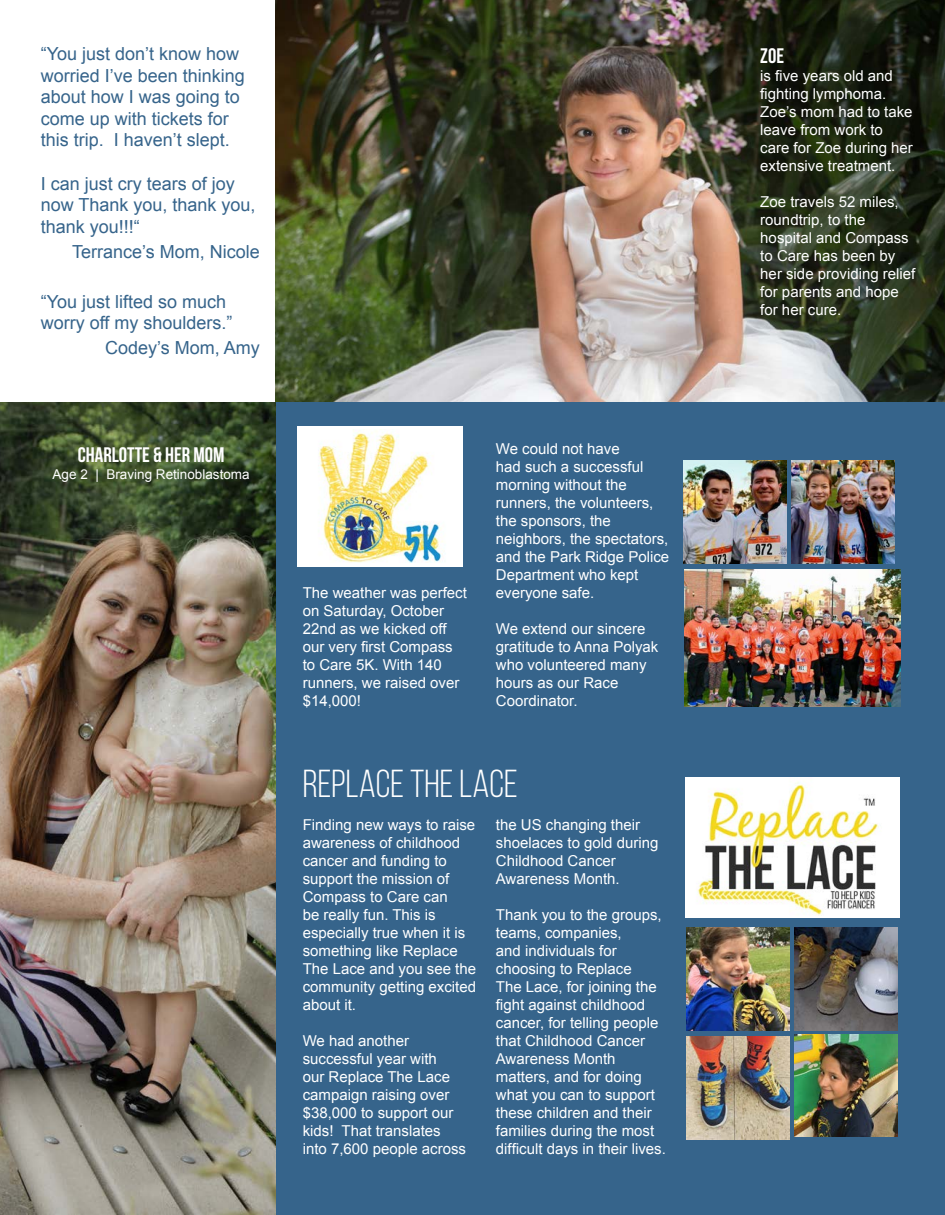
<style>
.page{position:relative;width:945px;height:1215px;background:#fff}
.page>*{position:absolute;margin:0;border:0;box-sizing:border-box;transform-origin:0 0}
.t1{font:39px "Bebas Neue";color:#fff}
.t2{font:700 21px "Bebas Neue";color:#fff}
.t3{font:18px/21.6px "Arial";color:#36648b}
.t4{font:15px/18px "Arial";color:#fff}
.t5{font:13.5px "Arial";color:#fff}
</style>
<div class="page">
<img style="left:275px;top:0;width:670px;height:402px">
<div style="left:275px;top:402px;width:670px;height:813px;background:#36648b"></div>
<div style="left:297px;top:426px;width:166px;height:141px;background:#fff"></div>
<img style="left:319px;top:429px;width:124px;height:134px">
<img style="left:792px;top:460px;width:102px;height:103px">
<img style="left:684px;top:460px;width:102px;height:103px">
<img style="left:685px;top:570px;width:216px;height:137px">
<img style="left:686px;top:777px;width:214px;height:141px">
<img style="left:795px;top:927px;width:102px;height:103px">
<img style="left:687px;top:927px;width:102px;height:103px">
<img style="left:687px;top:1036px;width:102px;height:103px">
<img style="left:795px;top:1034px;width:102px;height:103px">
<img style="left:0;top:402px;width:275px;height:813px">
<p class="t3" style="left:41px;top:43px;width:206px">“You just don’t know how worried I’ve been thinking about how I was going to come up with tickets for this trip. I haven’t slept.</p>
<p class="t3" style="left:41px;top:173px;width:216px">I can just cry tears of joy now Thank you, thank you, thank you!!!“</p>
<p class="t3" style="left:72px;top:241px;width:189px">Terrance’s Mom, Nicole</p>
<p class="t3" style="left:41px;top:291px;width:193px;line-height:21px">“You just lifted so much worry off my shoulders.”</p>
<p class="t3" style="left:105px;top:337px;width:156px">Codey’s Mom, Amy</p>
<p class="t2" style="left:78px;top:444px;width:148px">CHARLOTTE &amp; HER MOM</p>
<p class="t5" style="left:53px;top:465px;width:199px">Age 2 | Braving Retinoblastoma</p>
<p class="t4" style="left:303px;top:584px;width:166px">The weather was perfect on Saturday, October<br>22nd as we kicked off our very first Compass to Care 5K. With 140 runners, we raised over $14,000!</p>
<p class="t4" style="left:496px;top:440px;width:175px">We could not have<br>had such a successful morning without the runners, the volunteers, the sponsors, the neighbors, the spectators, and the Park Ridge Police<br>Department who kept everyone safe.</p>
<p class="t4" style="left:496px;top:620px;width:164px">We extend our sincere gratitude to Anna Polyak who volunteered many hours as our Race<br>Coordinator.</p>
<p class="t1" style="left:303px;top:763px;width:217px">REPLACE THE LACE</p>
<p class="t4" style="left:303px;top:816px;width:175px">Finding new ways to raise awareness of childhood cancer and funding to support the mission of<br>Compass to Care can<br>be really fun. This is especially true when it is something like Replace<br>The Lace and you see the community getting excited about it.</p>
<p class="t4" style="left:303px;top:1032px;width:165px">We had another successful year with<br>our Replace The Lace campaign raising over $38,000 to support our kids! That translates into 7,600 people across</p>
<p class="t4" style="left:496px;top:816px;width:164px">the US changing their shoelaces to gold during<br>Childhood Cancer<br>Awareness Month.</p>
<p class="t4" style="left:496px;top:906px;width:172px">Thank you to the groups, teams, companies,<br>and individuals for choosing to Replace<br>The Lace, for joining the fight against childhood cancer, for telling people that Childhood Cancer<br>Awareness Month matters, and for doing what you can to support these children and their families during the most difficult days in their lives.</p>
<p class="t2" style="left:760px;top:44px;width:25px">ZOE</p>
<p class="t4" style="left:760px;top:67px;width:154px">is five years old and fighting lymphoma.<br>Zoe’s mom had to take leave from work to care for Zoe during her extensive treatment.</p>
<p class="t4" style="left:760px;top:193px;width:157px">Zoe travels 52 miles, roundtrip, to the hospital and Compass to Care has been by her side providing relief for parents and hope for her cure.</p>
</div>
